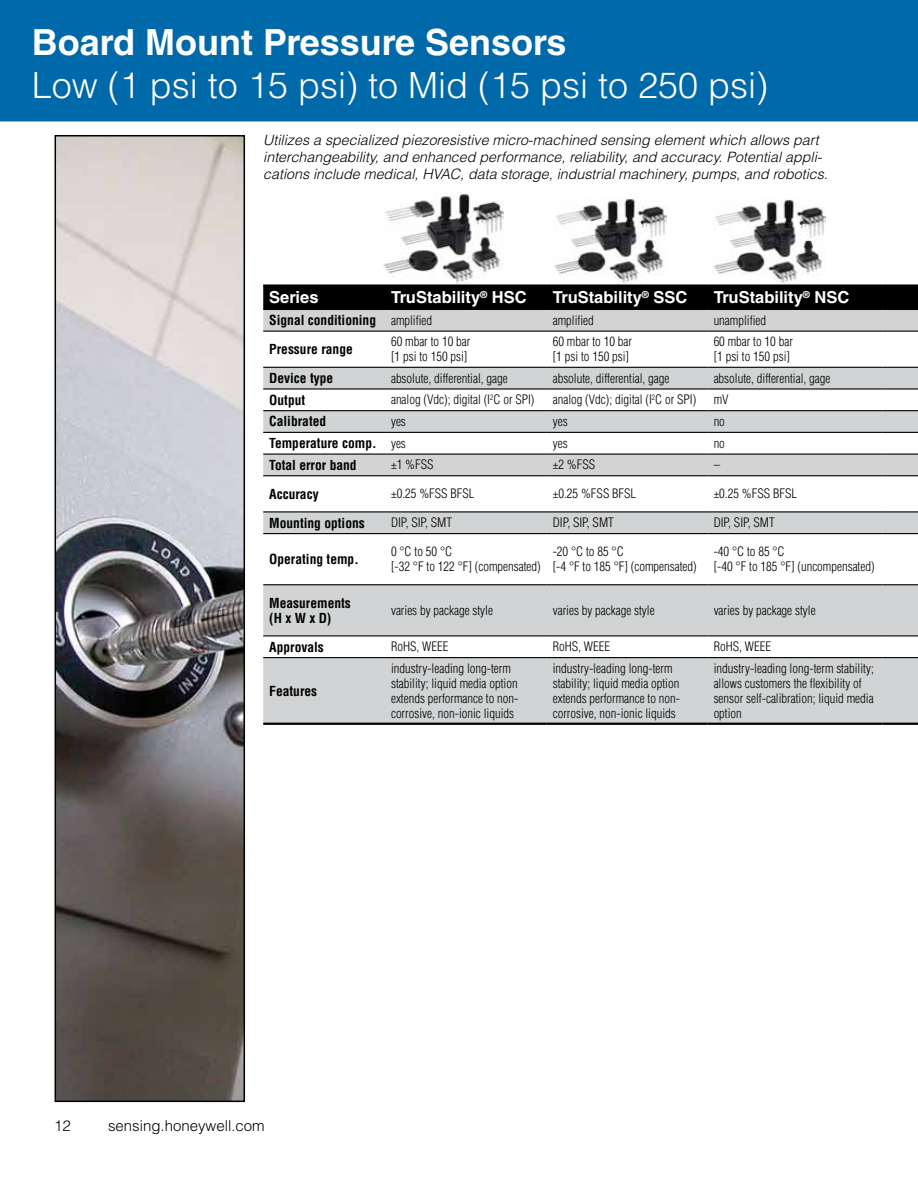
<style>
.page{position:relative;width:918px;height:1188px;background:#fff}
.page>*{position:absolute;margin:0;border:0;box-sizing:border-box;transform-origin:0 0}
.t1{font:300 36px "Helvetica LT Std";color:#fff}
.t2{font:700 36px "Helvetica LT Std";color:#fff}
.t3{font:700 16.5px "Helvetica LT Std";color:#fff}
.t4{font:300 15px "Helvetica LT Std";color:#000}
.t5{font:italic 300 14.25px/17.1px "Helvetica LT Std";color:#000}
.t6{font:700 condensed 13.5px/15px "Helvetica LT Std";color:#000}
.t7{font:300 condensed 12.75px/15px "Helvetica LT Std";color:#000}
.s1{font-weight:300;font-size:12.75px}
</style>
<div class="page">
<img style="left:713px;top:198px;width:112px;height:86px">
<img style="left:384px;top:192px;width:120px;height:92px">
<img style="left:555px;top:198px;width:112px;height:86px">
<div style="left:0;top:0;width:918px;height:121px;background:#0069aa"></div>
<img style="left:58px;top:138px;width:184px;height:961px">
<div style="left:55px;top:135px;width:190px;height:967px;border:2px solid #000"></div>
<div style="left:263px;top:287px;width:655px;height:22px;background:#000"></div>
<svg style="left:263px;top:310px;width:655px;height:413px;fill:#d1d3d4"></svg>
<hr style="left:385px;top:309px;width:162px;height:1px;background:#000">
<hr style="left:547px;top:309px;width:161px;height:1px;background:#000">
<hr style="left:708px;top:309px;width:174px;height:1px;background:#000">
<hr style="left:882px;top:309px;width:36px;height:1px;background:#000">
<hr style="left:385px;top:584px;width:162px;height:1px;background:#000">
<hr style="left:547px;top:584px;width:161px;height:1px;background:#000">
<hr style="left:708px;top:584px;width:174px;height:1px;background:#000">
<hr style="left:385px;top:635px;width:162px;height:1px;background:#000">
<hr style="left:547px;top:635px;width:161px;height:1px;background:#000">
<hr style="left:708px;top:635px;width:174px;height:1px;background:#000">
<hr style="left:385px;top:331px;width:162px;height:1px;background:#000">
<hr style="left:547px;top:331px;width:161px;height:1px;background:#000">
<hr style="left:385px;top:367px;width:162px;height:1px;background:#000">
<hr style="left:547px;top:367px;width:161px;height:1px;background:#000">
<hr style="left:385px;top:388px;width:162px;height:2px;background:#000">
<hr style="left:547px;top:388px;width:161px;height:2px;background:#000">
<hr style="left:385px;top:410px;width:162px;height:1px;background:#000">
<hr style="left:547px;top:410px;width:161px;height:1px;background:#000">
<hr style="left:385px;top:432px;width:162px;height:1px;background:#000">
<hr style="left:547px;top:432px;width:161px;height:1px;background:#000">
<hr style="left:385px;top:454px;width:162px;height:1px;background:#000">
<hr style="left:547px;top:454px;width:161px;height:1px;background:#000">
<hr style="left:385px;top:475px;width:162px;height:1px;background:#000">
<hr style="left:547px;top:475px;width:161px;height:1px;background:#000">
<hr style="left:385px;top:511px;width:162px;height:1px;background:#000">
<hr style="left:547px;top:511px;width:161px;height:1px;background:#000">
<hr style="left:708px;top:511px;width:174px;height:1px;background:#000">
<hr style="left:385px;top:533px;width:162px;height:1px;background:#000">
<hr style="left:547px;top:533px;width:161px;height:1px;background:#000">
<hr style="left:708px;top:533px;width:174px;height:1px;background:#000">
<hr style="left:263px;top:309px;width:122px;height:1px;background:#000">
<hr style="left:385px;top:657px;width:162px;height:1px;background:#000">
<hr style="left:547px;top:657px;width:161px;height:1px;background:#000">
<hr style="left:708px;top:657px;width:174px;height:1px;background:#000">
<hr style="left:263px;top:331px;width:122px;height:1px;background:#000">
<hr style="left:708px;top:331px;width:174px;height:1px;background:#000">
<hr style="left:882px;top:331px;width:36px;height:1px;background:#000">
<hr style="left:263px;top:367px;width:122px;height:1px;background:#000">
<hr style="left:708px;top:367px;width:174px;height:1px;background:#000">
<hr style="left:882px;top:367px;width:36px;height:1px;background:#000">
<hr style="left:263px;top:388px;width:122px;height:2px;background:#000">
<hr style="left:708px;top:388px;width:174px;height:2px;background:#000">
<hr style="left:882px;top:388px;width:36px;height:2px;background:#000">
<hr style="left:263px;top:410px;width:122px;height:1px;background:#000">
<hr style="left:708px;top:410px;width:174px;height:1px;background:#000">
<hr style="left:882px;top:410px;width:36px;height:1px;background:#000">
<hr style="left:263px;top:432px;width:122px;height:1px;background:#000">
<hr style="left:708px;top:432px;width:174px;height:1px;background:#000">
<hr style="left:882px;top:432px;width:36px;height:1px;background:#000">
<hr style="left:263px;top:454px;width:122px;height:1px;background:#000">
<hr style="left:708px;top:454px;width:174px;height:1px;background:#000">
<hr style="left:882px;top:454px;width:36px;height:1px;background:#000">
<hr style="left:263px;top:475px;width:122px;height:1px;background:#000">
<hr style="left:708px;top:475px;width:174px;height:1px;background:#000">
<hr style="left:882px;top:475px;width:36px;height:1px;background:#000">
<hr style="left:263px;top:511px;width:122px;height:1px;background:#000">
<hr style="left:882px;top:511px;width:36px;height:1px;background:#000">
<hr style="left:263px;top:533px;width:122px;height:1px;background:#000">
<hr style="left:882px;top:533px;width:36px;height:1px;background:#000">
<hr style="left:263px;top:584px;width:122px;height:1px;background:#000">
<hr style="left:882px;top:584px;width:36px;height:1px;background:#000">
<hr style="left:263px;top:635px;width:122px;height:1px;background:#000">
<hr style="left:882px;top:635px;width:36px;height:1px;background:#000">
<hr style="left:263px;top:723px;width:122px;height:2px;background:#000">
<hr style="left:385px;top:723px;width:162px;height:2px;background:#000">
<hr style="left:547px;top:723px;width:161px;height:2px;background:#000">
<hr style="left:708px;top:723px;width:174px;height:2px;background:#000">
<hr style="left:882px;top:723px;width:36px;height:2px;background:#000">
<hr style="left:263px;top:657px;width:122px;height:1px;background:#000">
<hr style="left:882px;top:657px;width:36px;height:1px;background:#000">
<hr style="left:263px;top:284px;width:122px;height:3px;background:#000">
<hr style="left:385px;top:284px;width:162px;height:3px;background:#000">
<hr style="left:547px;top:284px;width:161px;height:3px;background:#000">
<hr style="left:708px;top:284px;width:174px;height:3px;background:#000">
<hr style="left:882px;top:284px;width:36px;height:3px;background:#000">
<h1 class="t2" style="left:32px;top:20px;width:536px">Board Mount Pressure Sensors</h1>
<h1 class="t1" style="left:32px;top:63px;width:738px">Low (1 psi to 15 psi) to Mid (15 psi to 250 psi)</h1>
<p class="t5" style="left:263px;top:132px;width:566px">Utilizes a specialized piezoresistive micro-machined sensing element which allows part interchangeability, and enhanced performance, reliability, and accuracy. Potential appli&shy;cations include medical, HVAC, data storage, industrial machinery, pumps, and robotics.</p>
<p class="t3" style="left:269px;top:288px;width:51px">Series</p>
<p class="t3" style="left:391px;top:288px;width:137px">TruStability<sup>®</sup> HSC</p>
<p class="t3" style="left:553px;top:288px;width:136px">TruStability<sup>®</sup> SSC</p>
<p class="t3" style="left:714px;top:288px;width:137px">TruStability<sup>®</sup> NSC</p>
<p class="t6" style="left:269px;top:313px;width:164px">Signal conditioning <span class="s1">amplified</span></p>
<p class="t7" style="left:553px;top:313px;width:43px">amplified</p>
<p class="t7" style="left:714px;top:313px;width:54px">unamplified</p>
<p class="t6" style="left:269px;top:342px;width:85px">Pressure range</p>
<p class="t7" style="left:391px;top:334px;width:81px">60 mbar to 10 bar [1 psi to 150 psi]</p>
<p class="t7" style="left:553px;top:334px;width:81px">60 mbar to 10 bar [1 psi to 150 psi]</p>
<p class="t7" style="left:714px;top:334px;width:81px">60 mbar to 10 bar [1 psi to 150 psi]</p>
<p class="t6" style="left:269px;top:370px;width:66px">Device type</p>
<p class="t7" style="left:391px;top:371px;width:118px">absolute, differential, gage</p>
<p class="t7" style="left:553px;top:371px;width:118px">absolute, differential, gage</p>
<p class="t7" style="left:714px;top:371px;width:118px">absolute, differential, gage</p>
<p class="t6" style="left:269px;top:392px;width:38px">Output</p>
<p class="t7" style="left:391px;top:392px;width:145px">analog (Vdc); digital (I<sup>2</sup>C or SPI)</p>
<p class="t7" style="left:553px;top:392px;width:145px">analog (Vdc); digital (I<sup>2</sup>C or SPI)</p>
<p class="t7" style="left:714px;top:392px;width:16px">mV</p>
<p class="t6" style="left:269px;top:414px;width:59px">Calibrated</p>
<p class="t7" style="left:391px;top:414px;width:16px">yes</p>
<p class="t7" style="left:553px;top:414px;width:16px">yes</p>
<p class="t7" style="left:714px;top:414px;width:13px">no</p>
<p class="t6" style="left:269px;top:436px;width:138px">Temperature comp. <span class="s1">yes</span></p>
<p class="t7" style="left:553px;top:436px;width:16px">yes</p>
<p class="t7" style="left:714px;top:436px;width:13px">no</p>
<p class="t6" style="left:269px;top:457px;width:89px">Total error band</p>
<p class="t7" style="left:391px;top:457px;width:44px">±1 %FSS</p>
<p class="t7" style="left:553px;top:457px;width:44px">±2 %FSS</p>
<p class="t7" style="left:714px;top:457px;width:8px">–</p>
<p class="t6" style="left:269px;top:486px;width:51px">Accuracy</p>
<p class="t7" style="left:391px;top:486px;width:85px">±0.25 %FSS BFSL</p>
<p class="t7" style="left:553px;top:486px;width:85px">±0.25 %FSS BFSL</p>
<p class="t7" style="left:714px;top:486px;width:85px">±0.25 %FSS BFSL</p>
<p class="t6" style="left:269px;top:515px;width:97px">Mounting options</p>
<p class="t7" style="left:391px;top:515px;width:63px">DIP, SIP, SMT</p>
<p class="t7" style="left:553px;top:515px;width:63px">DIP, SIP, SMT</p>
<p class="t7" style="left:714px;top:515px;width:63px">DIP, SIP, SMT</p>
<p class="t6" style="left:269px;top:552px;width:91px">Operating temp.</p>
<p class="t7" style="left:391px;top:544px;width:151px">0 °C to 50 °C<br>[-32 °F to 122 °F] (compensated)</p>
<p class="t7" style="left:553px;top:544px;width:146px">-20 °C to 85 °C<br>[-4 °F to 185 °F] (compensated)</p>
<p class="t7" style="left:714px;top:544px;width:162px">-40 °C to 85 °C<br>[-40 °F to 185 °F] (uncompensated)</p>
<p class="t6" style="left:269px;top:595px;width:83px">Measurements (H x W x D)</p>
<p class="t7" style="left:391px;top:603px;width:103px">varies by package style</p>
<p class="t7" style="left:553px;top:603px;width:103px">varies by package style</p>
<p class="t7" style="left:714px;top:603px;width:103px">varies by package style</p>
<p class="t6" style="left:269px;top:639px;width:56px">Approvals</p>
<p class="t7" style="left:391px;top:639px;width:59px">RoHS, WEEE</p>
<p class="t7" style="left:553px;top:639px;width:59px">RoHS, WEEE</p>
<p class="t7" style="left:714px;top:639px;width:59px">RoHS, WEEE</p>
<p class="t6" style="left:269px;top:683px;width:49px">Features</p>
<p class="t7" style="left:391px;top:661px;width:129px">industry-leading long-term stability; liquid media option extends performance to non&shy;corrosive, non-ionic liquids</p>
<p class="t7" style="left:553px;top:661px;width:129px">industry-leading long-term stability; liquid media option extends performance to non&shy;corrosive, non-ionic liquids</p>
<p class="t7" style="left:714px;top:661px;width:162px">industry-leading long-term stability; allows customers the flexibility of sensor self-calibration; liquid media option</p>
<p class="t4" style="left:54px;top:1117px;width:18px">12</p>
<p class="t4" style="left:108px;top:1117px;width:158px">sensing.honeywell.com</p>
</div>
